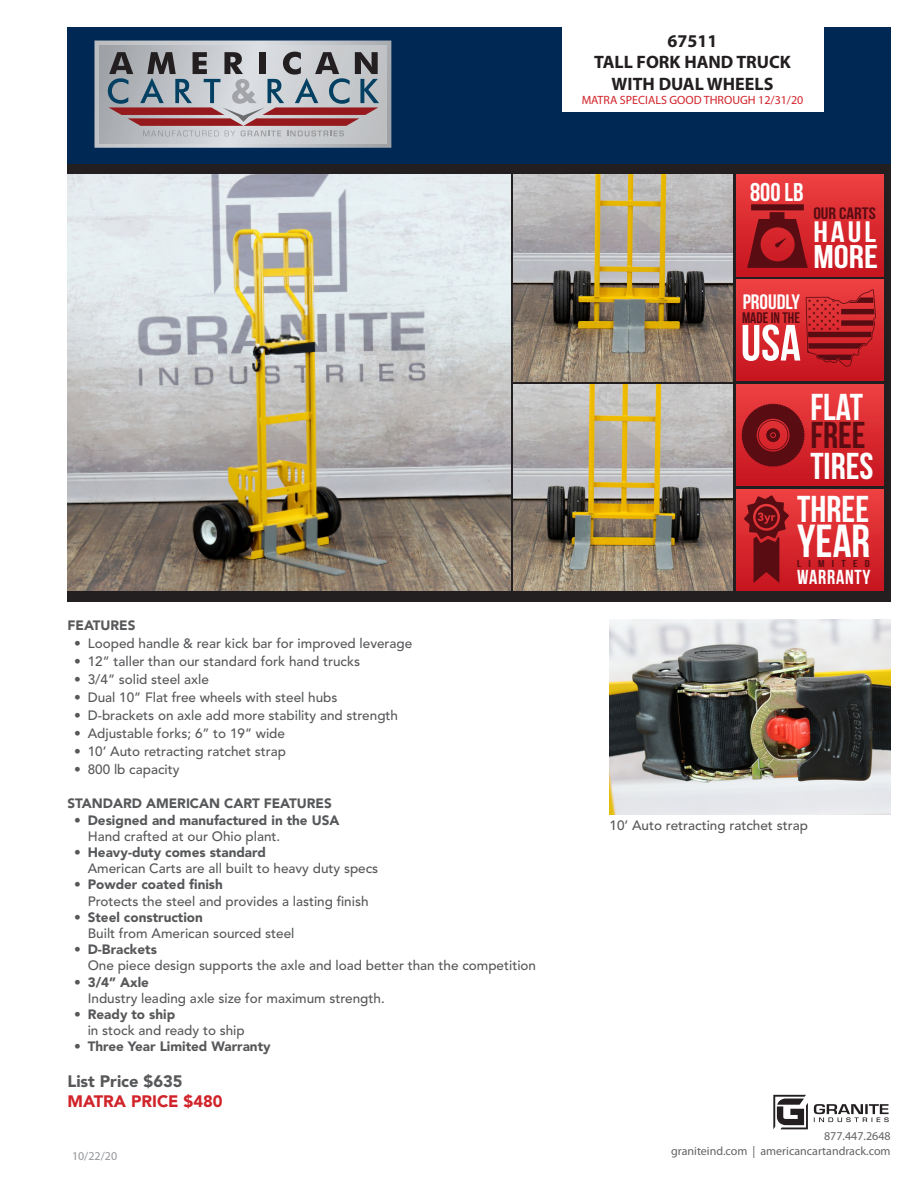
<style>
.page{position:relative;width:918px;height:1188px;background:#fff}
.page>*{position:absolute;margin:0;border:0;box-sizing:border-box;transform-origin:0 0}
.t1{font:50.85px "Bebas Neue";color:#fff}
.t2{font:46.35px "Bebas Neue";color:#fff}
.t3{font:37.35px/29.5px "Bebas Neue";color:#fff}
.t4{font:32.85px "Bebas Neue";color:#fff;scale:1.15 1}
.t5{font:29.55px "Bebas Neue";color:#fff;scale:1.15 1}
.t6{font:25.65px "Bebas Neue";color:#fff}
.t7{font:20.85px "Bebas Neue";color:#fff}
.t8{font:20.25px "Bebas Neue";letter-spacing:.04em;color:#fff}
.t9{font:700 18px "Myriad Pro";color:#231f20}
.t10{font:900 16.5px "Avenir LT Std";color:#d1232a}
.t11{font:900 16.5px "Avenir LT Std";color:#57585a}
.t12{font:16.5px "Bebas Neue";color:#5a0c13;scale:1.15 1}
.t13{font:15.3px "Bebas Neue";color:#5a0c13}
.t14{font:500 13.5px/16.2px "Avenir LT Std";color:#57585a}
.t15{font:900 13.5px/16.2px "Avenir LT Std";color:#57585a}
.t16{font:12px/14.4px "Myriad Pro";color:#636366;text-align:right}
.t17{font:12px "Myriad Pro";color:#d1232a}
.t18{font:12px "Myriad Pro";color:#939598}
.t19{font:10.05px "Bebas Neue";letter-spacing:.6em;color:#5a0c13;scale:1.2 1}
.s1{font-weight:500}
.s2{font-weight:900}
.s3{color:#5a0c13}
</style>
<div class="page">
<div style="left:68px;top:590px;width:823px;height:12px;background:#231f20"></div>
<div style="left:68px;top:27px;width:823px;height:137px;background:#002854"></div>
<div style="left:68px;top:164px;width:823px;height:12px;background:#231f20"></div>
<svg style="left:94px;top:41px;width:297px;height:107px"></svg>
<svg style="left:773px;top:1095px;width:35px;height:34px"></svg>
<svg style="left:814px;top:1104px;width:75px;height:18px"></svg>
<div style="left:562px;top:27px;width:262px;height:84px;background:#fff"></div>
<svg style="left:68px;top:174px;width:823px;height:417px;fill:#231f20"></svg>
<div style="left:736px;top:385px;width:148px;height:101px;background:linear-gradient(to bottom,#ee4141,#c6141f)"></div>
<svg style="left:742px;top:404px;width:63px;height:63px"></svg>
<div style="left:736px;top:280px;width:148px;height:101px;background:linear-gradient(to bottom,#ee4141,#c6141f)"></div>
<svg style="left:806px;top:289px;width:70px;height:78px"></svg>
<div style="left:736px;top:489px;width:148px;height:102px;background:linear-gradient(to bottom,#ee4141,#c6141f)"></div>
<svg style="left:744px;top:495px;width:45px;height:88px"></svg>
<img style="left:68px;top:175px;width:443px;height:416px">
<img style="left:514px;top:384px;width:218px;height:207px">
<img style="left:514px;top:175px;width:218px;height:206px">
<div style="left:736px;top:175px;width:148px;height:101px;background:linear-gradient(to bottom,#ee4141,#c6141f)"></div>
<svg style="left:747px;top:204px;width:61px;height:64px"></svg>
<img style="left:610px;top:620px;width:281px;height:194px">
<p class="t15" style="left:68px;top:617px;width:70px">FEATURES</p>
<p class="t14" style="left:74px;top:636px;width:340px">• Looped handle &amp; rear kick bar for improved leverage</p>
<p class="t14" style="left:74px;top:654px;width:287px">• 12” taller than our standard fork hand trucks</p>
<p class="t14" style="left:74px;top:672px;width:136px">• 3/4” solid steel axle</p>
<p class="t14" style="left:74px;top:690px;width:265px">• Dual 10” Flat free wheels with steel hubs</p>
<p class="t14" style="left:74px;top:708px;width:325px">• D-brackets on axle add more stability and strength</p>
<p class="t14" style="left:74px;top:726px;width:212px">• Adjustable forks; 6” to 19” wide</p>
<p class="t14" style="left:74px;top:744px;width:213px">• 10’ Auto retracting ratchet strap</p>
<p class="t14" style="left:74px;top:762px;width:107px">• 800 lb capacity</p>
<p class="t15" style="left:68px;top:795px;width:266px">STANDARD AMERICAN CART FEATURES</p>
<p class="t15" style="left:88px;top:812px;width:253px;text-indent:-14px">• Designed and manufactured in the USA<br><span class="s1">Hand crafted at our Ohio plant.</span></p>
<p class="t14" style="left:88px;top:844px;width:292px;text-indent:-14px"><span class="s2">• Heavy-duty comes standard<br></span>American Carts are all built to heavy duty specs</p>
<p class="t14" style="left:88px;top:877px;width:282px;text-indent:-14px"><span class="s2">• Powder coated finish<br></span>Protects the steel and provides a lasting finish</p>
<p class="t14" style="left:88px;top:909px;width:208px;text-indent:-14px"><span class="s2">• Steel construction<br></span>Built from American sourced steel</p>
<p class="t14" style="left:88px;top:942px;width:450px;text-indent:-14px"><span class="s2">• D-Brackets<br></span>One piece design supports the axle and load better than the competition</p>
<p class="t14" style="left:88px;top:974px;width:299px;text-indent:-14px"><span class="s2">• 3/4” Axle<br></span>Industry leading axle size for maximum strength.</p>
<p class="t14" style="left:88px;top:1006px;width:159px;text-indent:-14px"><span class="s2">• Ready to ship<br></span>in stock and ready to ship</p>
<p class="t15" style="left:74px;top:1038px;width:198px">• Three Year Limited Warranty</p>
<p class="t11" style="left:68px;top:1072px;width:117px">List Price $635</p>
<p class="t10" style="left:68px;top:1091px;width:157px">MATRA PRICE $480</p>
<p class="t18" style="left:72px;top:1148px;width:47px">10/22/20</p>
<p class="t9" style="left:668px;top:29px;width:51px">67511</p>
<p class="t9" style="left:594px;top:50px;width:198px">TALL FORK HAND TRUCK</p>
<p class="t9" style="left:612px;top:72px;width:163px">WITH DUAL WHEELS</p>
<p class="t17" style="left:582px;top:93px;width:223px">MATRA SPECIALS GOOD THROUGH 12/31/20</p>
<p class="t6" style="left:750px;top:178px;width:55px">800 LB</p>
<p class="t7" style="left:743px;top:291px;width:59px">PROUDLY</p>
<p class="t13" style="left:742px;top:309px;width:59px">MADE IN THE</p>
<p class="t1" style="left:741px;top:315px;width:62px">USA</p>
<p class="t12" style="left:813px;top:204px;width:56px">OUR CARTS</p>
<p class="t5" style="left:813px;top:216px;width:56px">HAUL</p>
<p class="t4" style="left:813px;top:238px;width:58px">MORE</p>
<p class="t3" style="left:810px;top:392px;width:65px">FLAT<br><span class="s3">FREE<br></span>TIRES</p>
<p class="t3" style="left:797px;top:494px;width:73px">THREE</p>
<p class="t2" style="left:797px;top:516px;width:74px">YEAR</p>
<p class="t8" style="left:797px;top:565px;width:75px">WARRANTY</p>
<p class="t19" style="left:797px;top:558px;width:62px">LIMITED</p>
<p class="t14" style="left:610px;top:817px;width:200px">10’ Auto retracting ratchet strap</p>
<p class="t16" style="left:671px;top:1129px;width:221px">877.447.2648<br>graniteind.com | americancartandrack.com</p>
</div>
